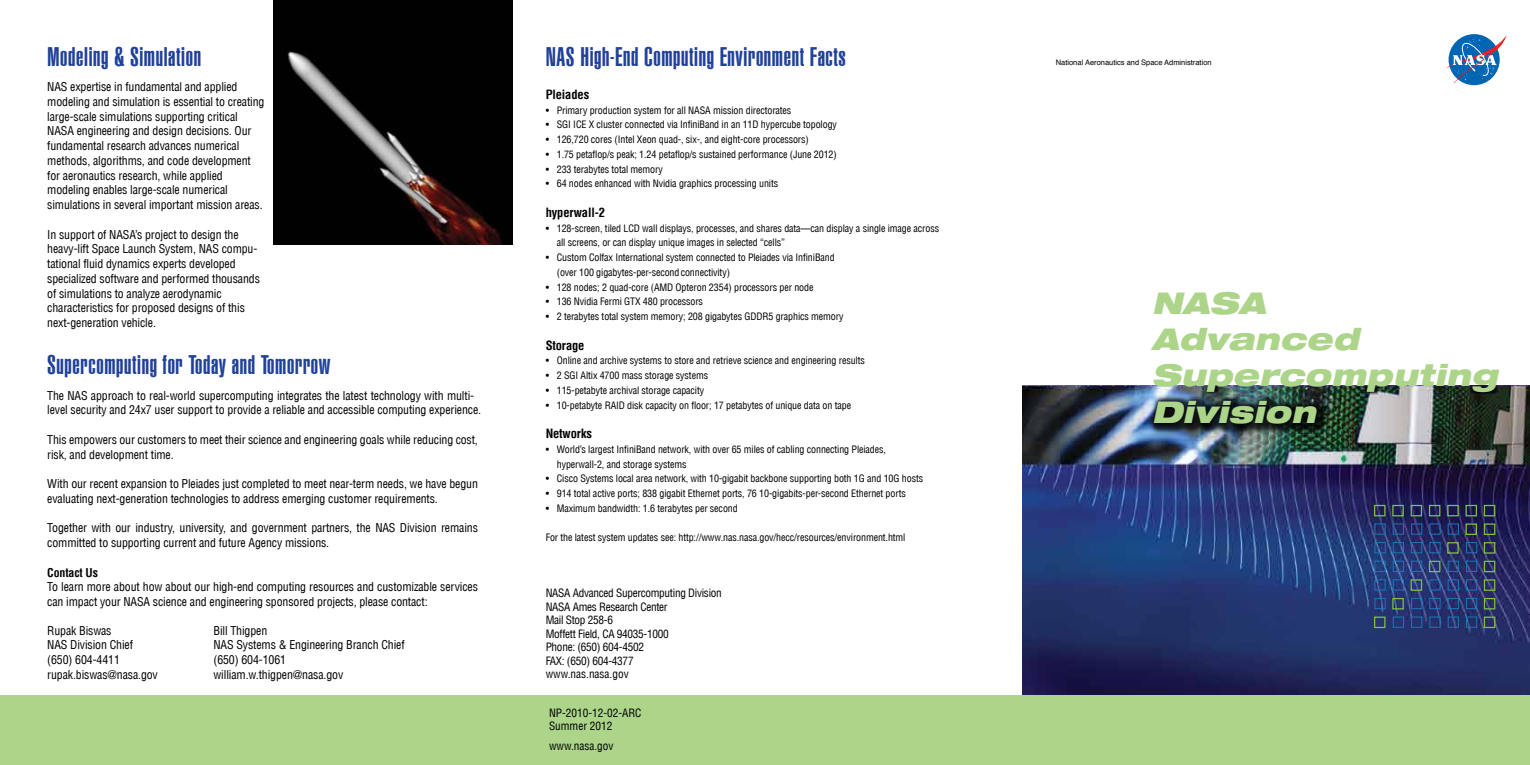
<style>
.page{position:relative;width:1530px;height:765px;background:#fff}
.page>*{position:absolute;margin:0;border:0;box-sizing:border-box;transform-origin:0 0}
.t1{font:italic 900 expanded 30px/36.5px "Helvetica Neue LT";letter-spacing:.01em;color:#acd58a}
.t2{font:900 extra-condensed 26.25px "Helvetica LT";letter-spacing:.025em;color:#21409a}
.t3{font:700 condensed 12.5px "Helvetica LT";letter-spacing:-.01em;color:#000}
.t4{font:condensed 11.88px/14.8px "Helvetica LT";letter-spacing:-.01em;color:#000}
.t5{font:700 condensed 11.88px "Helvetica LT";letter-spacing:-.01em;color:#000}
.t6{font:condensed 11.25px/13.5px "Helvetica LT";letter-spacing:-.025em;color:#000}
.t7{font:condensed 11.25px/13.5px "Helvetica LT";color:#000}
.t8{font:condensed 10px/14.8px "Helvetica LT";letter-spacing:-.01em;color:#000}
.t9{font:7.5px "Helvetica";color:#000}
</style>
<div class="page">
<img style="left:1022px;top:386px;width:508px;height:309px">
<div style="left:0;top:695px;width:1530px;height:70px;background:#acd58a"></div>
<div style="left:1449px;top:34px;width:51px;height:51px;background:#0066b3;border-radius:50%"></div>
<svg style="left:1447px;top:36px;width:59px;height:47px"></svg>
<div style="left:1466px;top:598px;width:11px;height:11px;border:1px solid #1c75bc"></div>
<div style="left:1448px;top:598px;width:11px;height:11px;border:1px solid #1c75bc"></div>
<div style="left:1429px;top:598px;width:12px;height:11px;border:1px solid #1c75bc"></div>
<div style="left:1411px;top:598px;width:11px;height:11px;border:1px solid #1c75bc"></div>
<div style="left:1374px;top:598px;width:12px;height:11px;border:1px solid #1c75bc"></div>
<div style="left:1466px;top:617px;width:11px;height:11px;border:1px solid #1c75bc"></div>
<div style="left:1448px;top:617px;width:11px;height:11px;border:1px solid #1c75bc"></div>
<div style="left:1429px;top:617px;width:12px;height:11px;border:1px solid #1c75bc"></div>
<div style="left:1411px;top:617px;width:11px;height:11px;border:1px solid #1c75bc"></div>
<div style="left:1393px;top:617px;width:11px;height:11px;border:1px solid #1c75bc"></div>
<div style="left:1448px;top:523px;width:11px;height:12px;border:1px solid #1c75bc"></div>
<div style="left:1429px;top:523px;width:12px;height:12px;border:1px solid #1c75bc"></div>
<div style="left:1411px;top:523px;width:11px;height:12px;border:1px solid #1c75bc"></div>
<div style="left:1393px;top:523px;width:11px;height:12px;border:1px solid #1c75bc"></div>
<div style="left:1374px;top:523px;width:12px;height:12px;border:1px solid #1c75bc"></div>
<div style="left:1466px;top:542px;width:11px;height:11px;border:1px solid #1c75bc"></div>
<div style="left:1429px;top:542px;width:12px;height:11px;border:1px solid #1c75bc"></div>
<div style="left:1411px;top:542px;width:11px;height:11px;border:1px solid #1c75bc"></div>
<div style="left:1393px;top:542px;width:11px;height:11px;border:1px solid #1c75bc"></div>
<div style="left:1374px;top:542px;width:12px;height:11px;border:1px solid #1c75bc"></div>
<div style="left:1466px;top:561px;width:11px;height:11px;border:1px solid #1c75bc"></div>
<div style="left:1448px;top:561px;width:11px;height:11px;border:1px solid #1c75bc"></div>
<div style="left:1411px;top:561px;width:11px;height:11px;border:1px solid #1c75bc"></div>
<div style="left:1393px;top:561px;width:11px;height:11px;border:1px solid #1c75bc"></div>
<div style="left:1374px;top:561px;width:12px;height:11px;border:1px solid #1c75bc"></div>
<div style="left:1466px;top:579px;width:11px;height:12px;border:1px solid #1c75bc"></div>
<div style="left:1448px;top:579px;width:11px;height:12px;border:1px solid #1c75bc"></div>
<div style="left:1429px;top:579px;width:12px;height:12px;border:1px solid #1c75bc"></div>
<div style="left:1393px;top:579px;width:11px;height:12px;border:1px solid #1c75bc"></div>
<div style="left:1374px;top:579px;width:12px;height:12px;border:1px solid #1c75bc"></div>
<div style="left:1484px;top:598px;width:11px;height:11px;border:1px solid #7dc242"></div>
<div style="left:1392px;top:598px;width:12px;height:11px;border:1px solid #7dc242"></div>
<div style="left:1484px;top:617px;width:11px;height:11px;border:1px solid #7dc242"></div>
<div style="left:1374px;top:617px;width:12px;height:11px;border:1px solid #7dc242"></div>
<div style="left:1484px;top:505px;width:11px;height:11px;border:1px solid #7dc242"></div>
<div style="left:1466px;top:505px;width:11px;height:11px;border:1px solid #7dc242"></div>
<div style="left:1447px;top:505px;width:12px;height:11px;border:1px solid #7dc242"></div>
<div style="left:1429px;top:505px;width:11px;height:11px;border:1px solid #7dc242"></div>
<div style="left:1411px;top:505px;width:11px;height:11px;border:1px solid #7dc242"></div>
<div style="left:1392px;top:505px;width:12px;height:11px;border:1px solid #7dc242"></div>
<div style="left:1374px;top:505px;width:12px;height:11px;border:1px solid #7dc242"></div>
<div style="left:1484px;top:523px;width:11px;height:12px;border:1px solid #7dc242"></div>
<div style="left:1466px;top:523px;width:11px;height:12px;border:1px solid #7dc242"></div>
<div style="left:1484px;top:542px;width:11px;height:12px;border:1px solid #7dc242"></div>
<div style="left:1447px;top:542px;width:12px;height:12px;border:1px solid #7dc242"></div>
<div style="left:1484px;top:561px;width:11px;height:11px;border:1px solid #7dc242"></div>
<div style="left:1429px;top:561px;width:11px;height:11px;border:1px solid #7dc242"></div>
<div style="left:1484px;top:579px;width:11px;height:12px;border:1px solid #7dc242"></div>
<div style="left:1411px;top:579px;width:11px;height:12px;border:1px solid #7dc242"></div>
<img style="left:274px;top:0;width:238px;height:244px">
<img style="left:1323px;top:393px;width:7px;height:43px">
<img style="left:1147px;top:393px;width:176px;height:43px">
<h2 class="t2" style="left:47px;top:42px;width:156px">Modeling &amp; Simulation</h2>
<p class="t4" style="left:47px;top:79px;width:219px">NAS expertise in fundamental and applied modeling and simulation is essential to creating large-scale simulations supporting critical NASA engineering and design decisions. Our fundamental research advances numerical methods, algorithms, and code development for aeronautics research, while applied modeling enables large-scale numerical simulations in several important mission areas.</p>
<p class="t4" style="left:47px;top:227px;width:214px">In support of NASA’s project to design the heavy-lift Space Launch System, NAS compu&shy;tational fluid dynamics experts developed specialized software and performed thousands of simulations to analyze aerodynamic characteristics for proposed designs of this next-generation vehicle.</p>
<h2 class="t2" style="left:47px;top:350px;width:285px">Supercomputing for Today and Tomorrow</h2>
<p class="t4" style="left:47px;top:388px;width:435px">The NAS approach to real-world supercomputing integrates the latest technology with multi&shy;level security and 24x7 user support to provide a reliable and accessible computing experience.</p>
<p class="t4" style="left:47px;top:432px;width:432px">This empowers our customers to meet their science and engineering goals while reducing cost, risk, and development time.</p>
<p class="t4" style="left:47px;top:476px;width:432px">With our recent expansion to Pleiades just completed to meet near-term needs, we have begun evaluating next-generation technologies to address emerging customer requirements.</p>
<p class="t4" style="left:47px;top:521px;width:432px">Together with our industry, university, and government partners, the NAS Division remains committed to supporting current and future Agency missions.</p>
<p class="t5" style="left:47px;top:565px;width:52px">Contact Us</p>
<p class="t4" style="left:47px;top:580px;width:432px">To learn more about how about our high-end computing resources and customizable services can impact your NASA science and engineering sponsored projects, please contact:</p>
<p class="t4" style="left:47px;top:623px;width:112px">Rupak Biswas<br>NAS Division Chief (650) 604-4411 rupak.biswas@nasa.gov</p>
<p class="t4" style="left:214px;top:623px;width:193px">Bill Thigpen<br>NAS Systems &amp; Engineering Branch Chief (650) 604-1061 william.w.thigpen@nasa.gov</p>
<h2 class="t2" style="left:546px;top:42px;width:302px">NAS High-End Computing Environment Facts</h2>
<p class="t3" style="left:546px;top:87px;width:45px">Pleiades</p>
<p class="t8" style="left:546px;top:103px;width:247px">• Primary production system for all NASA mission directorates</p>
<p class="t8" style="left:546px;top:117px;width:293px">• SGI ICE X cluster connected via InfiniBand in an 11D hypercube topology</p>
<p class="t8" style="left:546px;top:132px;width:265px">• 126,720 cores (Intel Xeon quad-, six-, and eight-core processors)</p>
<p class="t8" style="left:546px;top:147px;width:293px">• 1.75 petaflop/s peak; 1.24 petaflop/s sustained performance (June 2012)</p>
<p class="t8" style="left:546px;top:162px;width:119px">• 233 terabytes total memory</p>
<p class="t8" style="left:546px;top:176px;width:234px">• 64 nodes enhanced with Nvidia graphics processing units</p>
<p class="t3" style="left:546px;top:205px;width:61px">hyperwall-2</p>
<p class="t8" style="left:557px;top:221px;width:384px;text-indent:-11px">• 128-screen, tiled LCD wall displays, processes, and shares data—can display a single image across all screens, or can display unique images in selected “cells”</p>
<p class="t8" style="left:557px;top:250px;width:279px;text-indent:-11px">• Custom Colfax International system connected to Pleiades via InfiniBand (over 100 gigabytes-per-second connectivity)</p>
<p class="t8" style="left:546px;top:280px;width:269px">• 128 nodes; 2 quad-core (AMD Opteron 2354) processors per node</p>
<p class="t8" style="left:546px;top:294px;width:159px">• 136 Nvidia Fermi GTX 480 processors</p>
<p class="t8" style="left:546px;top:309px;width:299px">• 2 terabytes total system memory; 208 gigabytes GDDR5 graphics memory</p>
<p class="t3" style="left:546px;top:337px;width:40px">Storage</p>
<p class="t8" style="left:546px;top:353px;width:321px">• Online and archive systems to store and retrieve science and engineering results</p>
<p class="t8" style="left:546px;top:368px;width:164px">• 2 SGI Altix 4700 mass storage systems</p>
<p class="t8" style="left:546px;top:383px;width:160px">• 115-petabyte archival storage capacity</p>
<p class="t8" style="left:546px;top:398px;width:307px">• 10-petabyte RAID disk capacity on floor; 17 petabytes of unique data on tape</p>
<p class="t3" style="left:546px;top:426px;width:48px">Networks</p>
<p class="t8" style="left:557px;top:442px;width:331px;text-indent:-11px">• World’s largest InfiniBand network, with over 65 miles of cabling connecting Pleiades, hyperwall-2, and storage systems</p>
<p class="t8" style="left:546px;top:471px;width:379px">• Cisco Systems local area network, with 10-gigabit backbone supporting both 1G and 10G hosts</p>
<p class="t8" style="left:546px;top:486px;width:362px">• 914 total active ports; 838 gigabit Ethernet ports, 76 10-gigabits-per-second Ethernet ports</p>
<p class="t8" style="left:546px;top:501px;width:194px">• Maximum bandwidth: 1.6 terabytes per second</p>
<p class="t8" style="left:546px;top:530px;width:361px">For the latest system updates see: http://www.nas.nasa.gov/hecc/resources/environment.html</p>
<p class="t6" style="left:546px;top:586px;width:178px">NASA Advanced Supercomputing Division<br>NASA Ames Research Center<br>Mail Stop 258-6<br>Moffett Field, CA 94035-1000<br>Phone: (650) 604-4502<br>FAX: (650) 604-4377<br>www.nas.nasa.gov</p>
<p class="t7" style="left:549px;top:706px;width:94px">NP-2010-12-02-ARC<br>Summer 2012</p>
<p class="t7" style="left:549px;top:739px;width:66px">www.nasa.gov</p>
<p class="t9" style="left:1056px;top:57px;width:157px">National Aeronautics and Space Administration</p>
<h1 class="t1" style="left:1152px;top:283px;width:347px">NASA<br>Advanced<br>Supercomputing<br>Division</h1>
</div>
